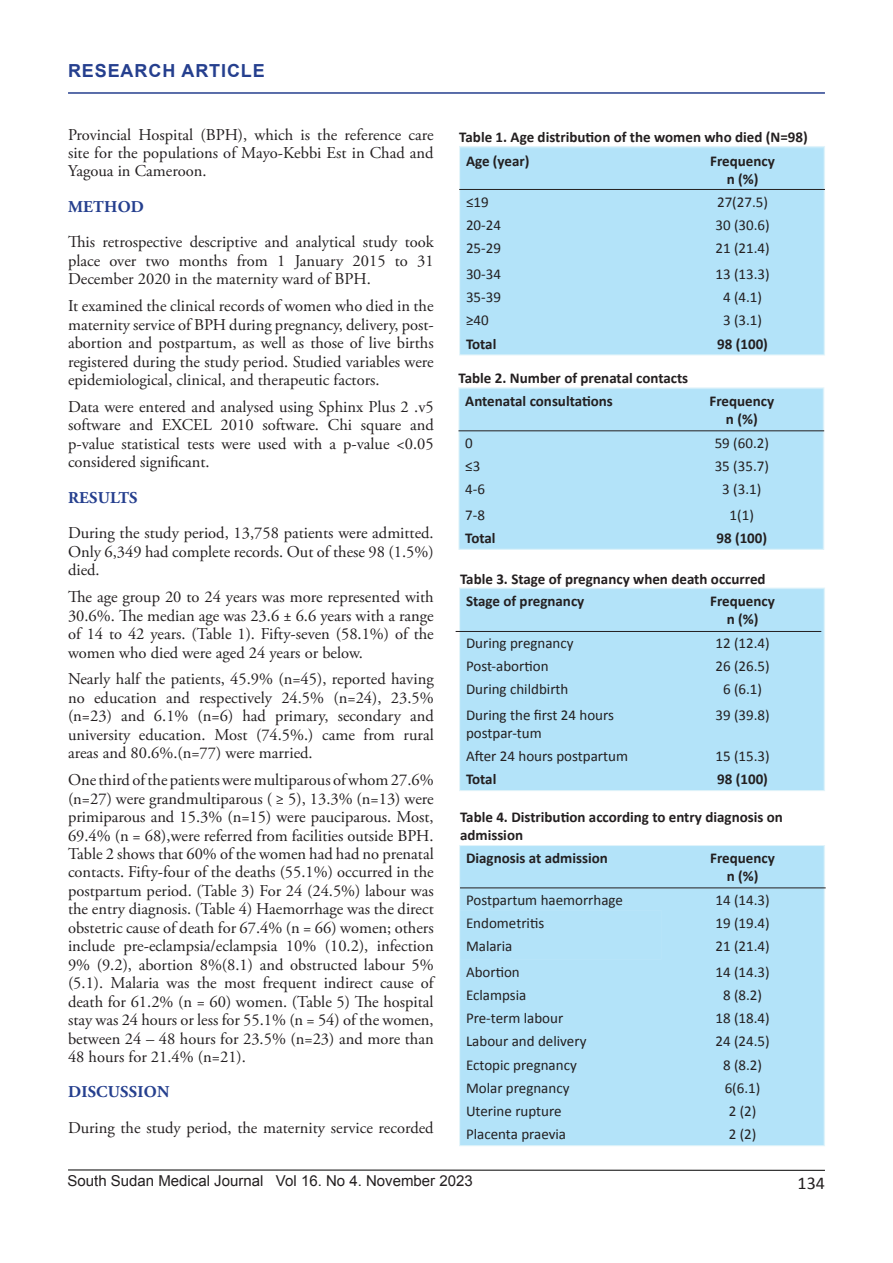
<style>
.page{position:relative;width:893px;height:1263px;background:#fff}
.page>*{position:absolute;margin:0;border:0;box-sizing:border-box;transform-origin:0 0}
.Sidebar{font:700 18px "Arial";letter-spacing:.05em;color:#253f8e}
.t1{font:18px "Calibri";color:#231f20}
.t2{font:16.5px/18.5px "Adobe Garamond Pro";color:#231f20;text-align:justify}
.t3{font:700 16.5px "Adobe Garamond Pro";letter-spacing:.015em;color:#253f8e}
.t4{font:15px/18px "Calibri";color:#231f20}
.t5{font:700 15px/18px "Calibri";color:#231f20}
.t6{font:15px "Arial";color:#231f20}
</style>
<div class="page">
<hr style="left:68px;top:1170px;width:757px;height:1px;background:#000">
<hr style="left:68px;top:92px;width:757px;height:2px;background:#253f8e">
<div style="left:461px;top:148px;width:362px;height:205px;background:#b3e3f9"></div>
<div style="left:459px;top:146px;width:366px;height:209px;border:1px solid #e2f4fa"></div>
<hr style="left:459px;top:189px;width:366px;height:1px;background:#231f20">
<div style="left:460px;top:389px;width:362px;height:159px;background:#b3e3f9"></div>
<div style="left:458px;top:387px;width:366px;height:163px;border:1px solid #e2f4fa"></div>
<hr style="left:458px;top:431px;width:366px;height:1px;background:#231f20">
<div style="left:461px;top:590px;width:362px;height:199px;background:#b3e3f9"></div>
<div style="left:459px;top:588px;width:366px;height:203px;border:1px solid #e2f4fa"></div>
<hr style="left:456px;top:631px;width:365px;height:1px;background:#231f20">
<div style="left:461px;top:847px;width:362px;height:297px;background:#b3e3f9"></div>
<div style="left:461px;top:910px;width:201px;height:49px;background:#b3e3f9"></div>
<div style="left:459px;top:845px;width:366px;height:301px;border:1px solid #e2f4fa"></div>
<hr style="left:460px;top:888px;width:366px;height:1px;background:#231f20">
<p class="Sidebar" style="left:68px;top:59px;width:198px">RESEARCH ARTICLE</p>
<p class="t2" style="left:68px;top:126px;width:367px">Provincial Hospital (BPH), which is the reference care site for the populations of Mayo-Kebbi Est in Chad and Yagoua in Cameroon.</p>
<p class="t3" style="left:68px;top:197px;width:77px">METHOD</p>
<p class="t2" style="left:68px;top:233px;width:367px">This retrospective descriptive and analytical study took place over two months from 1 January 2015 to 31<br>December 2020 in the maternity ward of BPH.</p>
<p class="t2" style="left:68px;top:297px;width:367px">It examined the clinical records of women who died in the maternity service of BPH during pregnancy, delivery, post&shy;abortion and postpartum, as well as those of live births registered during the study period. Studied variables were epidemiological, clinical, and therapeutic factors.</p>
<p class="t2" style="left:68px;top:398px;width:367px">Data were entered and analysed using Sphinx Plus 2 .v5 software and EXCEL 2010 software. Chi square and p-value statistical tests were used with a p-value &lt;0.05 considered significant.</p>
<p class="t3" style="left:68px;top:488px;width:71px">RESULTS</p>
<p class="t2" style="left:68px;top:524px;width:367px">During the study period, 13,758 patients were admitted.<br>Only 6,349 had complete records. Out of these 98 (1.5%) died.</p>
<p class="t2" style="left:68px;top:588px;width:367px">The age group 20 to 24 years was more represented with 30.6%. The median age was 23.6 ± 6.6 years with a range of 14 to 42 years. (Table 1). Fifty-seven (58.1%) of the women who died were aged 24 years or below.</p>
<p class="t2" style="left:68px;top:670px;width:367px">Nearly half the patients, 45.9% (n=45), reported having no education and respectively 24.5% (n=24), 23.5% (n=23) and 6.1% (n=6) had primary, secondary and university education. Most (74.5%.) came from rural areas and 80.6%.(n=77) were married.</p>
<p class="t2" style="left:68px;top:771px;width:367px">One third of the patients were multiparous of whom 27.6% (n=27) were grandmultiparous ( ≥ 5), 13.3% (n=13) were primiparous and 15.3% (n=15) were pauciparous. Most, 69.4% (n = 68),were referred from facilities outside BPH.<br>Table 2 shows that 60% of the women had had no prenatal contacts. Fifty-four of the deaths (55.1%) occurred in the postpartum period. (Table 3) For 24 (24.5%) labour was the entry diagnosis. (Table 4) Haemorrhage was the direct obstetric cause of death for 67.4% (n = 66) women; others include pre-eclampsia/eclampsia 10% (10.2), infection 9% (9.2), abortion 8%(8.1) and obstructed labour 5% (5.1). Malaria was the most frequent indirect cause of death for 61.2% (n = 60) women. (Table 5) The hospital stay was 24 hours or less for 55.1% (n = 54) of the women, between 24 – 48 hours for 23.5% (n=23) and more than 48 hours for 21.4% (n=21).</p>
<p class="t3" style="left:68px;top:1082px;width:103px">DISCUSSION</p>
<p class="t2" style="left:68px;top:1119px;width:367px">During the study period, the maternity service recorded</p>
<p class="t5" style="left:459px;top:128px;width:350px">Table 1. Age distribution of the women who died (N=98)</p>
<p class="t5" style="left:466px;top:151px;width:65px">Age (year)</p>
<p class="t5" style="left:710px;top:151px;width:66px">Frequency</p>
<p class="t5" style="left:727px;top:169px;width:33px">n (%)</p>
<p class="t4" style="left:466px;top:192px;width:24px">≤19</p>
<p class="t4" style="left:717px;top:192px;width:52px">27(27.5)</p>
<p class="t4" style="left:466px;top:216px;width:37px">20-24</p>
<p class="t4" style="left:715px;top:216px;width:56px">30 (30.6)</p>
<p class="t4" style="left:466px;top:239px;width:37px">25-29</p>
<p class="t4" style="left:715px;top:239px;width:56px">21 (21.4)</p>
<p class="t4" style="left:466px;top:264px;width:37px">30-34</p>
<p class="t4" style="left:715px;top:264px;width:56px">13 (13.3)</p>
<p class="t4" style="left:466px;top:288px;width:37px">35-39</p>
<p class="t4" style="left:723px;top:288px;width:41px">4 (4.1)</p>
<p class="t4" style="left:466px;top:311px;width:24px">≥40</p>
<p class="t4" style="left:723px;top:311px;width:41px">3 (3.1)</p>
<p class="t5" style="left:466px;top:334px;width:32px">Total</p>
<p class="t5" style="left:717px;top:334px;width:52px">98 (100)</p>
<p class="t5" style="left:458px;top:368px;width:231px">Table 2. Number of prenatal contacts</p>
<p class="t5" style="left:465px;top:392px;width:149px">Antenatal consultations</p>
<p class="t5" style="left:709px;top:392px;width:66px">Frequency</p>
<p class="t5" style="left:726px;top:410px;width:33px">n (%)</p>
<p class="t4" style="left:465px;top:433px;width:9px">0</p>
<p class="t4" style="left:715px;top:433px;width:56px">59 (60.2)</p>
<p class="t4" style="left:465px;top:456px;width:17px">≤3</p>
<p class="t4" style="left:715px;top:456px;width:56px">35 (35.7)</p>
<p class="t4" style="left:465px;top:480px;width:21px">4-6</p>
<p class="t4" style="left:722px;top:480px;width:41px">3 (3.1)</p>
<p class="t4" style="left:465px;top:505px;width:21px">7-8</p>
<p class="t4" style="left:730px;top:505px;width:26px">1(1)</p>
<p class="t5" style="left:465px;top:528px;width:32px">Total</p>
<p class="t5" style="left:716px;top:528px;width:52px">98 (100)</p>
<p class="t5" style="left:460px;top:570px;width:307px">Table 3. Stage of pregnancy when death occurred</p>
<p class="t5" style="left:466px;top:592px;width:120px">Stage of pregnancy</p>
<p class="t5" style="left:710px;top:592px;width:66px">Frequency</p>
<p class="t5" style="left:727px;top:610px;width:33px">n (%)</p>
<p class="t4" style="left:466px;top:633px;width:109px">During pregnancy</p>
<p class="t4" style="left:715px;top:633px;width:56px">12 (12.4)</p>
<p class="t4" style="left:466px;top:657px;width:84px">Post-abortion</p>
<p class="t4" style="left:715px;top:657px;width:56px">26 (26.5)</p>
<p class="t4" style="left:466px;top:680px;width:104px">During childbirth</p>
<p class="t4" style="left:723px;top:680px;width:41px">6 (6.1)</p>
<p class="t4" style="left:466px;top:705px;width:150px">During the first 24 hours postpar-tum</p>
<p class="t4" style="left:715px;top:705px;width:56px">39 (39.8)</p>
<p class="t4" style="left:466px;top:747px;width:164px">After 24 hours postpartum</p>
<p class="t4" style="left:715px;top:747px;width:56px">15 (15.3)</p>
<p class="t5" style="left:466px;top:770px;width:32px">Total</p>
<p class="t5" style="left:717px;top:770px;width:52px">98 (100)</p>
<p class="t5" style="left:460px;top:807px;width:324px">Table 4. Distribution according to entry diagnosis on admission</p>
<p class="t5" style="left:466px;top:849px;width:143px">Diagnosis at admission</p>
<p class="t5" style="left:710px;top:849px;width:66px">Frequency</p>
<p class="t5" style="left:727px;top:867px;width:33px">n (%)</p>
<p class="t4" style="left:466px;top:890px;width:159px">Postpartum haemorrhage</p>
<p class="t4" style="left:715px;top:890px;width:56px">14 (14.3)</p>
<p class="t4" style="left:466px;top:913px;width:80px">Endometritis</p>
<p class="t4" style="left:715px;top:913px;width:56px">19 (19.4)</p>
<p class="t4" style="left:466px;top:937px;width:48px">Malaria</p>
<p class="t4" style="left:715px;top:937px;width:56px">21 (21.4)</p>
<p class="t4" style="left:466px;top:962px;width:55px">Abortion</p>
<p class="t4" style="left:715px;top:962px;width:56px">14 (14.3)</p>
<p class="t4" style="left:466px;top:985px;width:62px">Eclampsia</p>
<p class="t4" style="left:723px;top:985px;width:41px">8 (8.2)</p>
<p class="t4" style="left:466px;top:1009px;width:99px">Pre-term labour</p>
<p class="t4" style="left:715px;top:1009px;width:56px">18 (18.4)</p>
<p class="t4" style="left:466px;top:1032px;width:122px">Labour and delivery</p>
<p class="t4" style="left:715px;top:1032px;width:56px">24 (24.5)</p>
<p class="t4" style="left:466px;top:1055px;width:112px">Ectopic pregnancy</p>
<p class="t4" style="left:723px;top:1055px;width:41px">8 (8.2)</p>
<p class="t4" style="left:466px;top:1078px;width:105px">Molar pregnancy</p>
<p class="t4" style="left:725px;top:1078px;width:37px">6(6.1)</p>
<p class="t4" style="left:466px;top:1102px;width:97px">Uterine rupture</p>
<p class="t4" style="left:729px;top:1102px;width:29px">2 (2)</p>
<p class="t4" style="left:466px;top:1125px;width:102px">Placenta praevia</p>
<p class="t4" style="left:729px;top:1125px;width:29px">2 (2)</p>
<p class="t6" style="left:68px;top:1170px;width:407px">South Sudan Medical Journal Vol 16. No 4. November 2023</p>
<p class="t1" style="left:798px;top:1171px;width:29px">134</p>
</div>
